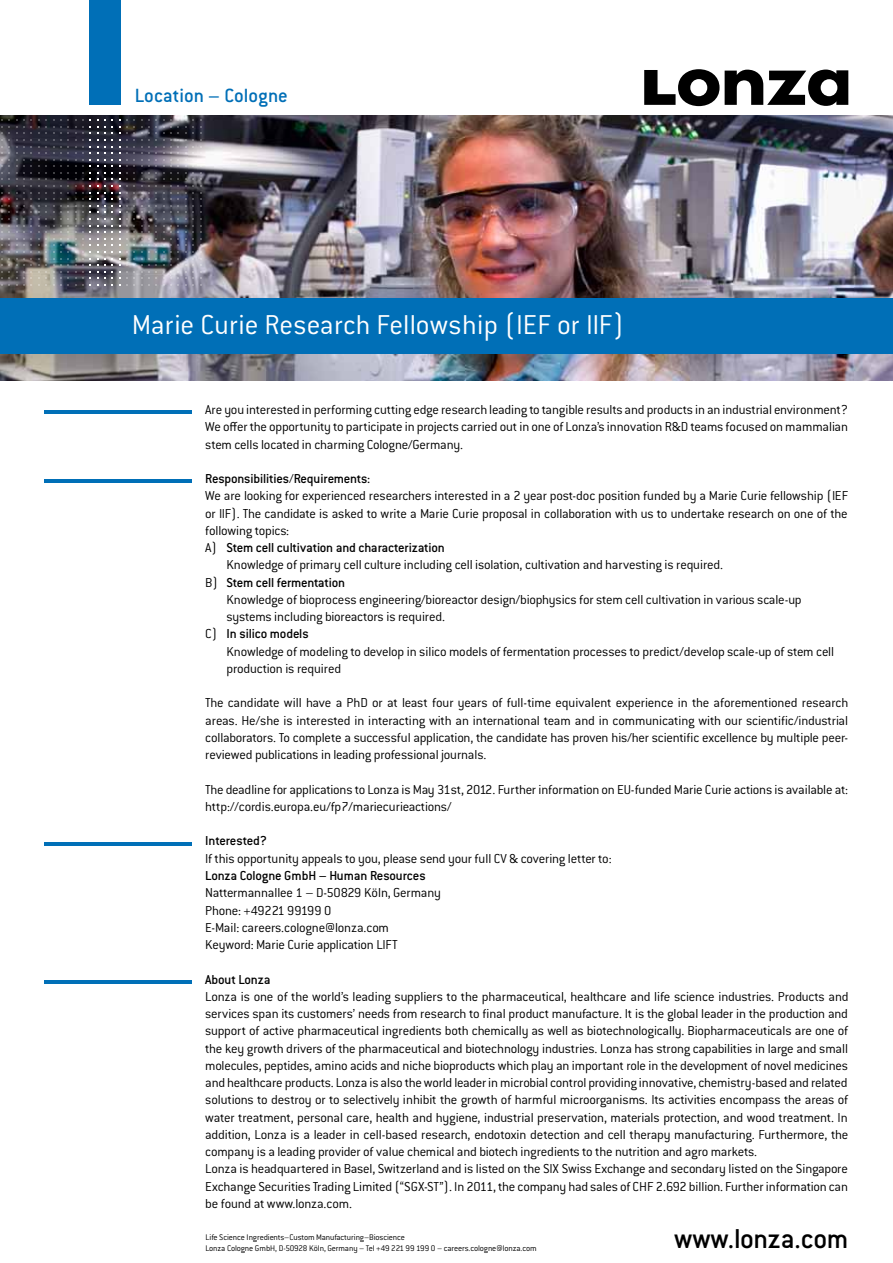
<style>
.page{position:relative;width:893px;height:1263px;background:#fff}
.page>*{position:absolute;margin:0;border:0;box-sizing:border-box;transform-origin:0 0}
.t1{font:300 30px "Conduit ITC Std";color:#fff}
.t2{font:500 30px "Conduit ITC Std";letter-spacing:-.01em;color:#000}
.t3{font:500 21px "Conduit ITC Std";color:#006fb7}
.t4{font:300 14.25px/17.2px "Conduit ITC Std";letter-spacing:-.015em;color:#000}
.t5{font:500 14.25px "Conduit ITC Std";letter-spacing:-.015em;color:#000}
.t6{font:300 9px/10.5px "Conduit ITC Std";letter-spacing:-.015em;color:#000}
.s1{font-weight:300}
</style>
<div class="page">
<hr style="left:45px;top:410px;width:147px;height:4px;background:#006fb7">
<hr style="left:45px;top:980px;width:147px;height:3px;background:#006fb7">
<hr style="left:45px;top:842px;width:147px;height:3px;background:#006fb7">
<hr style="left:45px;top:479px;width:147px;height:4px;background:#006fb7">
<img style="left:0;top:116px;width:893px;height:264px">
<svg style="left:644px;top:69px;width:75px;height:37px"></svg>
<svg style="left:725px;top:69px;width:123px;height:37px"></svg>
<div style="left:89px;top:0;width:32px;height:105px;background:#006fb7"></div>
<div style="left:0;top:298px;width:893px;height:55px;background:#006fb7"></div>
<svg style="left:1px;top:119px;width:9px;height:167px;background:#5f575c"></svg>
<svg style="left:16px;top:119px;width:9px;height:167px;background:#494751"></svg>
<svg style="left:31px;top:119px;width:1px;height:167px"></svg>
<svg style="left:38px;top:119px;width:9px;height:167px;background:#4d4b51"></svg>
<svg style="left:53px;top:119px;width:16px;height:167px;background:#3f4951"></svg>
<svg style="left:141px;top:119px;width:16px;height:167px;background:#5c5e69"></svg>
<svg style="left:163px;top:119px;width:16px;height:167px;background:#5c5c66"></svg>
<svg style="left:185px;top:119px;width:9px;height:167px;background:#656571"></svg>
<svg style="left:200px;top:119px;width:1px;height:167px"></svg>
<svg style="left:75px;top:119px;width:16px;height:167px;background:#514e55"></svg>
<svg style="left:97px;top:119px;width:16px;height:167px;background:#615e66"></svg>
<svg style="left:119px;top:119px;width:16px;height:167px;background:#636269"></svg>
<h2 class="t3" style="left:135px;top:83px;width:155px">Location – Cologne</h2>
<h1 class="t1" style="left:132px;top:307px;width:494px">Marie Curie Research Fellowship (IEF or IIF)</h1>
<p class="t4" style="left:205px;top:401px;width:644px;text-align:justify">Are you interested in performing cutting edge research leading to tangible results and products in an industrial environment?<br>We offer the opportunity to participate in projects carried out in one of Lonza’s innovation R&amp;D teams focused on mammalian stem cells located in charming Cologne/Germany.</p>
<p class="t5" style="left:205px;top:470px;width:167px">Responsibilities/Requirements:</p>
<p class="t4" style="left:205px;top:487px;width:644px">We are looking for experienced researchers interested in a 2 year post-doc position funded by a Marie Curie fellowship (IEF</p>
<p class="t4" style="left:205px;top:504px;width:644px">or IIF). The candidate is asked to write a Marie Curie proposal in collaboration with us to undertake research on one of the</p>
<p class="t4" style="left:205px;top:521px;width:86px">following topics:</p>
<p class="t5" style="left:205px;top:539px;width:241px"><span class="s1">A)</span> Stem cell cultivation and characterization</p>
<p class="t4" style="left:226px;top:556px;width:498px">Knowledge of primary cell culture including cell isolation, cultivation and harvesting is required.</p>
<p class="t5" style="left:205px;top:573px;width:141px"><span class="s1">B)</span> Stem cell fermentation</p>
<p class="t4" style="left:226px;top:590px;width:577px">Knowledge of bioprocess engineering/bioreactor design/biophysics for stem cell cultivation in various scale-up</p>
<p class="t4" style="left:226px;top:608px;width:220px">systems including bioreactors is required.</p>
<p class="t5" style="left:205px;top:625px;width:105px"><span class="s1">C)</span> In silico models</p>
<p class="t4" style="left:226px;top:642px;width:609px">Knowledge of modeling to develop in silico models of fermentation processes to predict/develop scale-up of stem cell</p>
<p class="t4" style="left:226px;top:659px;width:116px">production is required</p>
<p class="t4" style="left:205px;top:694px;width:645px;text-align:justify">The candidate will have a PhD or at least four years of full-time equivalent experience in the aforementioned research areas. He/she is interested in interacting with an international team and in communicating with our scientific/industrial collaborators. To complete a successful application, the candidate has proven his/her scientific excellence by multiple peer&shy;reviewed publications in leading professional journals.</p>
<p class="t4" style="left:205px;top:780px;width:644px">The deadline for applications to Lonza is May 31st, 2012. Further information on EU-funded Marie Curie actions is available at: http://cordis.europa.eu/fp7/mariecurieactions/</p>
<p class="t5" style="left:205px;top:832px;width:63px">Interested?</p>
<p class="t4" style="left:205px;top:849px;width:408px">If this opportunity appeals to you, please send your full CV &amp; covering letter to:</p>
<p class="t5" style="left:205px;top:867px;width:222px">Lonza Cologne GmbH – Human Resources</p>
<p class="t4" style="left:205px;top:884px;width:237px">Nattermannallee 1 – D-50829 Köln, Germany Phone: +49221 99199 0<br>E-Mail: careers.cologne@lonza.com Keyword: Marie Curie application LIFT</p>
<p class="t5" style="left:205px;top:970px;width:67px">About Lonza</p>
<p class="t4" style="left:205px;top:987px;width:645px">Lonza is one of the world’s leading suppliers to the pharmaceutical, healthcare and life science industries. Products and services span its customers’ needs from research to final product manufacture. It is the global leader in the production and support of active pharmaceutical ingredients both chemically as well as biotechnologically. Biopharmaceuticals are one of the key growth drivers of the pharmaceutical and biotechnology industries. Lonza has strong capabilities in large and small molecules, peptides, amino acids and niche bioproducts which play an important role in the development of novel medicines and healthcare products. Lonza is also the world leader in microbial control providing innovative, chemistry-based and related solutions to destroy or to selectively inhibit the growth of harmful microorganisms. Its activities encompass the areas of water treatment, personal care, health and hygiene, industrial preservation, materials protection, and wood treatment. In addition, Lonza is a leader in cell-based research, endotoxin detection and cell therapy manufacturing. Furthermore, the company is a leading provider of value chemical and biotech ingredients to the nutrition and agro markets.<br>Lonza is headquartered in Basel, Switzerland and is listed on the SIX Swiss Exchange and secondary listed on the Singapore Exchange Securities Trading Limited (“SGX-ST”). In 2011, the company had sales of CHF 2.692 billion. Further information can be found at www.lonza.com.</p>
<p class="t6" style="left:205px;top:1232px;width:333px">Life Science Ingredients–Custom Manufacturing–Bioscience<br>Lonza Cologne GmbH, D-50928 Köln, Germany – Tel +49 221 99 199 0 – careers.cologne@lonza.com</p>
<h1 class="t2" style="left:674px;top:1220px;width:176px">www.lonza.com</h1>
</div>
